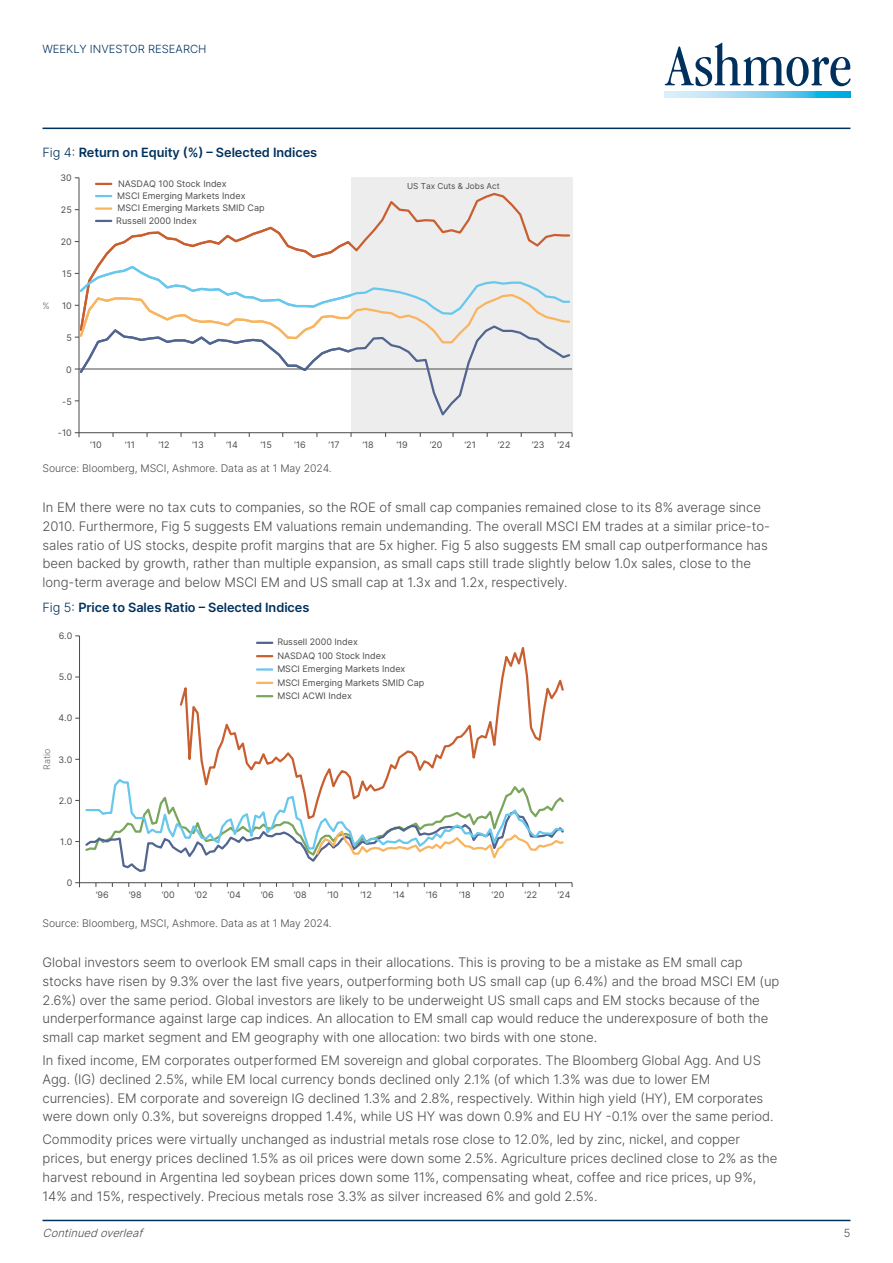
<style>
.page{position:relative;width:893px;height:1263px;background:#fff}
.page>*{position:absolute;margin:0;border:0;box-sizing:border-box;transform-origin:0 0}
.t1{font:300 13.2px/18.8px "Inter";letter-spacing:-.005em;color:#4b4b4a}
.t2{font:600 12.75px "Inter";letter-spacing:-.005em;color:#00315e}
.t3{font:300 11.25px "Inter";color:#00315e}
.t4{font:italic 300 11.25px "Inter";color:#4b4b4a}
.t5{font:300 11.25px "Inter";color:#4b4b4a}
.t6{font:300 10.5px "Inter";letter-spacing:-.005em;color:#4b4b4a}
.t7{font:9px/13.4px "Inter";color:#4b4b4a}
.t8{font:300 9px "Inter";color:#646463}
.t9{font:8.25px "Inter";color:#4b4b4a}
.s1{font-weight:300}
</style>
<div class="page">
<svg style="left:665px;top:43px;width:185px;height:43px"></svg>
<svg style="left:665px;top:92px;width:185px;height:6px"></svg>
<hr style="left:43px;top:128px;width:807px;height:1px;background:#00315e">
<hr style="left:43px;top:1220px;width:807px;height:1px;background:#00315e">
<div style="left:351px;top:178px;width:221px;height:254px;background:#ededed"></div>
<hr style="left:75px;top:369px;width:497px;height:1px;background:#4b4b4a">
<svg style="left:96px;top:183px;width:15px;height:2px"></svg>
<hr style="left:75px;top:432px;width:497px;height:1px;background:#4b4b4a">
<hr style="left:79px;top:178px;width:1px;height:259px;background:#4b4b4a">
<svg style="left:78px;top:345px;width:494px;height:74px"></svg>
<svg style="left:78px;top:192px;width:493px;height:72px"></svg>
<svg style="left:75px;top:264px;width:496px;height:81px"></svg>
<svg style="left:180px;top:641px;width:384px;height:136px"></svg>
<svg style="left:257px;top:655px;width:15px;height:2px"></svg>
<hr style="left:257px;top:668px;width:15px;height:3px;background:#68c7ec">
<svg style="left:257px;top:682px;width:15px;height:2px"></svg>
<svg style="left:257px;top:695px;width:15px;height:2px"></svg>
<svg style="left:257px;top:642px;width:15px;height:2px"></svg>
<hr style="left:75px;top:882px;width:497px;height:1px;background:#4b4b4a">
<svg style="left:75px;top:777px;width:489px;height:95px"></svg>
<hr style="left:79px;top:636px;width:1px;height:251px;background:#4b4b4a">
<p class="t3" style="left:43px;top:41px;width:166px">WEEKLY INVESTOR RESEARCH</p>
<p class="t2" style="left:43px;top:143px;width:276px"><span class="s1">Fig 4:</span> Return on Equity (%) – Selected Indices</p>
<p class="t8" style="left:43px;top:300px;width:9px">%</p>
<p class="t7" style="left:61px;top:171px;width:13px">30</p>
<p class="t7" style="left:61px;top:203px;width:12px">25</p>
<p class="t7" style="left:61px;top:235px;width:13px">20</p>
<p class="t7" style="left:62px;top:267px;width:11px">15</p>
<p class="t7" style="left:62px;top:299px;width:11px">10</p>
<p class="t7" style="left:66px;top:331px;width:7px">5</p>
<p class="t7" style="left:66px;top:363px;width:7px">0</p>
<p class="t7" style="left:62px;top:395px;width:11px">-5</p>
<p class="t7" style="left:58px;top:426px;width:15px">-10</p>
<p class="t7" style="left:118px;top:177px;width:110px">NASDAQ 100 Stock Index</p>
<p class="t7" style="left:117px;top:201px;width:149px">MSCI Emerging Markets SMID Cap</p>
<p class="t7" style="left:117px;top:189px;width:130px">MSCI Emerging Markets Index</p>
<p class="t7" style="left:116px;top:214px;width:82px">Russell 2000 Index</p>
<p class="t9" style="left:407px;top:181px;width:94px">US Tax Cuts &amp; Jobs Act</p>
<p class="t7" style="left:90px;top:438px;width:13px">‘10</p>
<p class="t7" style="left:125px;top:438px;width:12px">‘11</p>
<p class="t7" style="left:158px;top:438px;width:13px">‘12</p>
<p class="t7" style="left:192px;top:438px;width:13px">‘13</p>
<p class="t7" style="left:226px;top:438px;width:13px">‘14</p>
<p class="t7" style="left:260px;top:438px;width:13px">‘15</p>
<p class="t7" style="left:294px;top:438px;width:13px">‘16</p>
<p class="t7" style="left:329px;top:438px;width:13px">‘17</p>
<p class="t7" style="left:362px;top:438px;width:13px">‘18</p>
<p class="t7" style="left:396px;top:438px;width:13px">‘19</p>
<p class="t7" style="left:430px;top:438px;width:14px">‘20</p>
<p class="t7" style="left:532px;top:438px;width:14px">‘23</p>
<p class="t7" style="left:464px;top:438px;width:13px">‘21</p>
<p class="t7" style="left:498px;top:438px;width:14px">‘22</p>
<p class="t7" style="left:557px;top:438px;width:15px">‘24</p>
<p class="t6" style="left:43px;top:460px;width:291px">Source: Bloomberg, MSCI, Ashmore. Data as at 1 May 2024.</p>
<p class="t1" style="left:43px;top:498px;width:729px">In EM there were no tax cuts to companies, so the ROE of small cap companies remained close to its 8% average since 2010. Furthermore, Fig 5 suggests EM valuations remain undemanding. The overall MSCI EM trades at a similar price-to&shy;sales ratio of US stocks, despite profit margins that are 5x higher. Fig 5 also suggests EM small cap outperformance has been backed by growth, rather than multiple expansion, as small caps still trade slightly below 1.0x sales, close to the long-term average and below MSCI EM and US small cap at 1.3x and 1.2x, respectively.</p>
<p class="t2" style="left:43px;top:598px;width:268px"><span class="s1">Fig 5:</span> Price to Sales Ratio – Selected Indices</p>
<p class="t7" style="left:59px;top:629px;width:15px">6.0</p>
<p class="t7" style="left:59px;top:670px;width:15px">5.0</p>
<p class="t7" style="left:59px;top:711px;width:15px">4.0</p>
<p class="t8" style="left:42px;top:770px;width:23px;rotate:-90deg">Ratio</p>
<p class="t7" style="left:59px;top:753px;width:15px">3.0</p>
<p class="t7" style="left:59px;top:794px;width:15px">2.0</p>
<p class="t7" style="left:60px;top:835px;width:14px">1.0</p>
<p class="t7" style="left:67px;top:876px;width:7px">0</p>
<p class="t7" style="left:277px;top:635px;width:82px">Russell 2000 Index</p>
<p class="t7" style="left:277px;top:662px;width:130px">MSCI Emerging Markets Index</p>
<p class="t7" style="left:277px;top:649px;width:110px">NASDAQ 100 Stock Index</p>
<p class="t7" style="left:277px;top:676px;width:149px">MSCI Emerging Markets SMID Cap<br>MSCI ACWI Index</p>
<p class="t7" style="left:96px;top:888px;width:15px">‘96</p>
<p class="t7" style="left:162px;top:888px;width:15px">‘00</p>
<p class="t7" style="left:129px;top:888px;width:14px">‘98</p>
<p class="t7" style="left:195px;top:888px;width:14px">‘02</p>
<p class="t7" style="left:228px;top:888px;width:15px">‘04</p>
<p class="t7" style="left:261px;top:888px;width:15px">‘06</p>
<p class="t7" style="left:294px;top:888px;width:14px">‘08</p>
<p class="t7" style="left:327px;top:888px;width:13px">‘10</p>
<p class="t7" style="left:360px;top:888px;width:13px">‘12</p>
<p class="t7" style="left:393px;top:888px;width:13px">‘14</p>
<p class="t7" style="left:426px;top:888px;width:13px">‘16</p>
<p class="t7" style="left:459px;top:888px;width:13px">‘18</p>
<p class="t7" style="left:492px;top:888px;width:14px">‘20</p>
<p class="t7" style="left:525px;top:888px;width:14px">‘22</p>
<p class="t7" style="left:557px;top:888px;width:15px">‘24</p>
<p class="t6" style="left:43px;top:916px;width:291px">Source: Bloomberg, MSCI, Ashmore. Data as at 1 May 2024.</p>
<p class="t1" style="left:43px;top:953px;width:738px">Global investors seem to overlook EM small caps in their allocations. This is proving to be a mistake as EM small cap stocks have risen by 9.3% over the last five years, outperforming both US small cap (up 6.4%) and the broad MSCI EM (up 2.6%) over the same period. Global investors are likely to be underweight US small caps and EM stocks because of the underperformance against large cap indices. An allocation to EM small cap would reduce the underexposure of both the small cap market segment and EM geography with one allocation: two birds with one stone.</p>
<p class="t1" style="left:43px;top:1051px;width:733px">In fixed income, EM corporates outperformed EM sovereign and global corporates. The Bloomberg Global Agg. And US Agg. (IG) declined 2.5%, while EM local currency bonds declined only 2.1% (of which 1.3% was due to lower EM currencies). EM corporate and sovereign IG declined 1.3% and 2.8%, respectively. Within high yield (HY), EM corporates were down only 0.3%, but sovereigns dropped 1.4%, while US HY was down 0.9% and EU HY -0.1% over the same period.</p>
<p class="t1" style="left:43px;top:1130px;width:736px">Commodity prices were virtually unchanged as industrial metals rose close to 12.0%, led by zinc, nickel, and copper prices, but energy prices declined 1.5% as oil prices were down some 2.5%. Agriculture prices declined close to 2% as the harvest rebound in Argentina led soybean prices down some 11%, compensating wheat, coffee and rice prices, up 9%, 14% and 15%, respectively. Precious metals rose 3.3% as silver increased 6% and gold 2.5%.</p>
<p class="t4" style="left:43px;top:1225px;width:106px">Continuedoverleaf</p>
<p class="t5" style="left:844px;top:1225px;width:8px">5</p>
</div>
